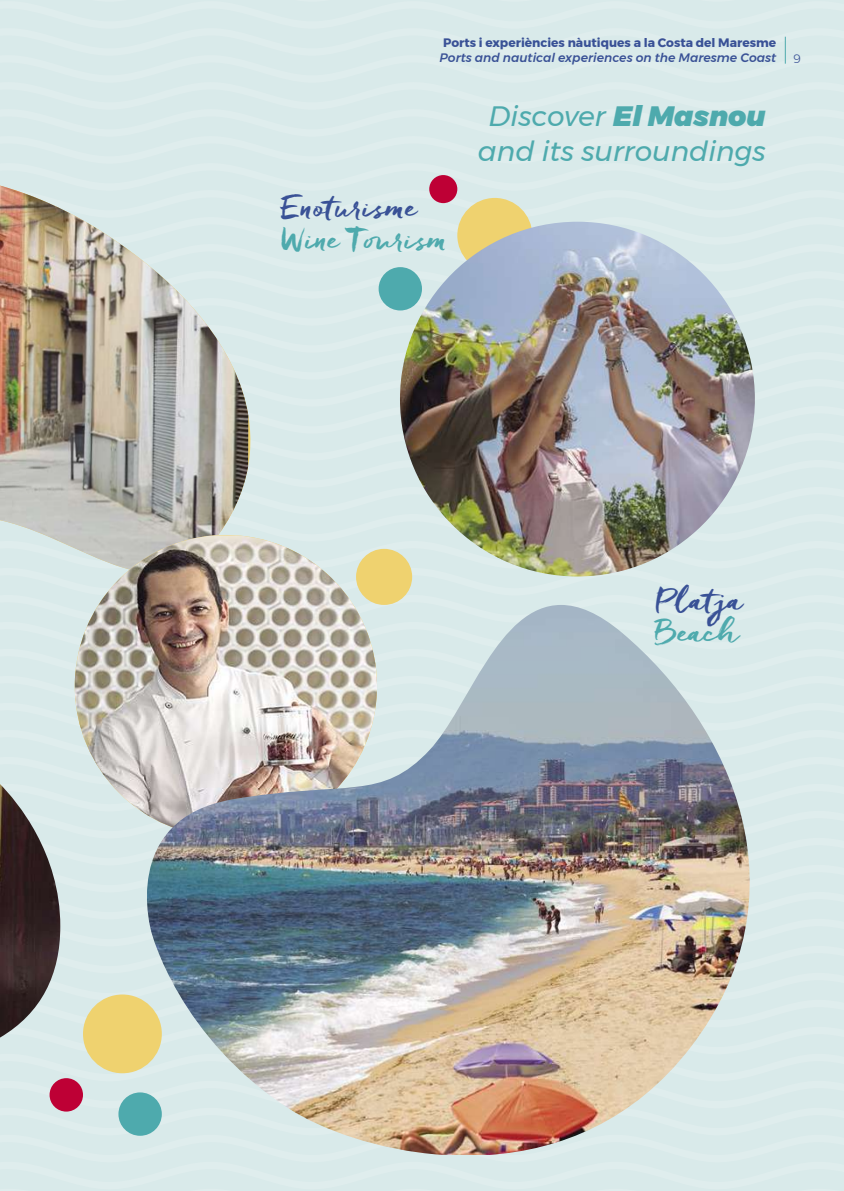
<style>
.page{position:relative;width:844px;height:1191px;background:#fff}
.page>*{position:absolute;margin:0;border:0;box-sizing:border-box;transform-origin:0 0}
.t1{font:32.73px "Freeland";color:#395196}
.t2{font:32.73px "Freeland";color:#4eaaad}
.t3{font:italic 28px/35px "Montserrat";color:#4eaaad;text-align:center}
.t4{font:700 12.25px "Montserrat";color:#395196}
.t5{font:italic 500 12.25px "Montserrat";color:#395196}
.t6{font:300 12.25px "Montserrat";color:#395196}
.s1{font-weight:900}
</style>
<div class="page">
<div style="left:0;top:0;width:843px;height:1191px;background:#d9eaea"></div>
<img style="left:0;top:784px;width:60px;height:253px">
<div style="left:83px;top:994px;width:79px;height:79px;background:#efd26f;border-radius:50%"></div>
<div style="left:50px;top:1078px;width:33px;height:33px;background:#be0035;border-radius:50%"></div>
<div style="left:356px;top:549px;width:56px;height:56px;background:#efd26f;border-radius:50%"></div>
<div style="left:0;top:94px;width:293px;height:536px;background:#d9eaea"></div>
<img style="left:0;top:185px;width:248px;height:409px">
<img style="left:75px;top:535px;width:302px;height:302px;border-radius:148px">
<div style="left:457px;top:198px;width:75px;height:75px;background:#efd26f;border-radius:50%"></div>
<div style="left:429px;top:175px;width:28px;height:28px;background:#be0035;border-radius:50%"></div>
<div style="left:378px;top:267px;width:44px;height:43px;background:#4eaaad;border-radius:50%"></div>
<img style="left:400px;top:222px;width:354px;height:354px;border-radius:177px">
<img style="left:118px;top:605px;width:689px;height:549px">
<svg style="left:784px;top:37px;width:1px;height:27px"></svg>
<p class="t4" style="left:443px;top:32px;width:334px">Ports i experiències nàutiques a la Costa del Maresme</p>
<p class="t5" style="left:439px;top:48px;width:338px">Ports and nautical experiences on the Maresme Coast</p>
<p class="t6" style="left:792px;top:49px;width:9px">9</p>
<h1 class="t1" style="left:280px;top:185px;width:138px">Enoturisme</h1>
<h1 class="t2" style="left:280px;top:217px;width:168px">Wine Tourism</h1>
<h2 class="t3" style="left:478px;top:98px;width:289px">Discover <span class="s1">El Masnou </span>and its surroundings</h2>
<h1 class="t1" style="left:655px;top:578px;width:90px">Platja</h1>
<h1 class="t2" style="left:655px;top:610px;width:85px">Beach</h1>
</div>
